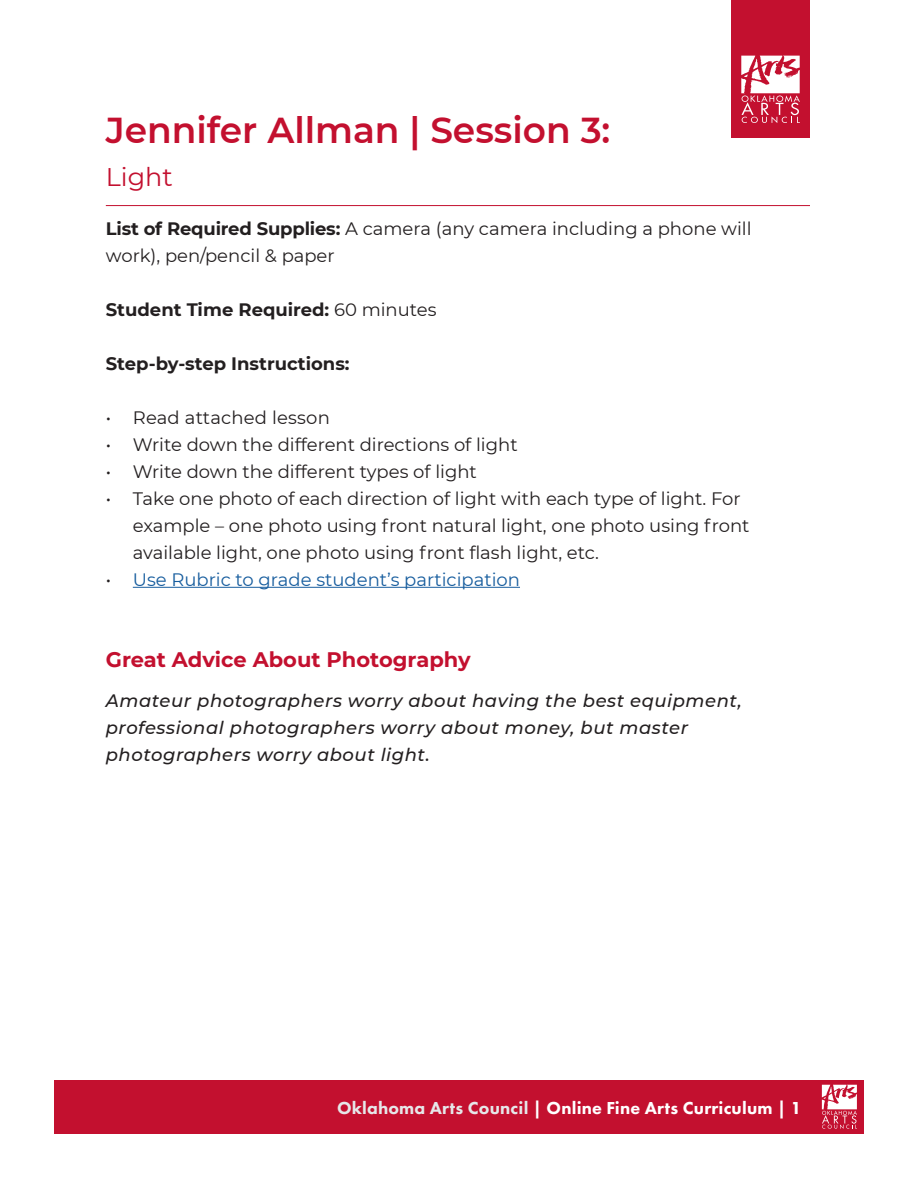
<style>
.page{position:relative;width:918px;height:1188px;background:#fff}
.page>*{position:absolute;margin:0;border:0;box-sizing:border-box;transform-origin:0 0}
.activities{font:600 36px "Montserrat";color:#c3102f}
.activities-2{font:25.5px "Montserrat";color:#c3102f}
.activities-3{font:700 21px "Montserrat";color:#c3102f}
.activities-4{font:18px/27px "Montserrat";color:#231f20}
.activities-5{font:italic 500 18px/27px "Montserrat";letter-spacing:.03em;color:#231f20}
.activities-6{font:700 18px "Montserrat";color:#231f20}
.t1{font:800 18px "Futura PT";letter-spacing:.01em;color:#fff}
.t2{font:18px "Montserrat";color:#175d9e}
.s1{font-weight:700}
.s2{font-weight:400}
.s3{color:#231f20}
.s4{color:#e6e7e9}
</style>
<div class="page">
<div style="left:54px;top:1080px;width:810px;height:54px;background:#c3102f"></div>
<svg style="left:822px;top:1085px;width:35px;height:44px"></svg>
<hr style="left:133px;top:587px;width:387px;height:1px;background:#175d9e">
<hr style="left:106px;top:205px;width:704px;height:1px;background:#c3102f">
<div style="left:731px;top:0;width:79px;height:138px;background:#c3102f"></div>
<svg style="left:741px;top:56px;width:59px;height:67px"></svg>
<p class="activities" style="left:106px;top:105px;width:506px">Jennifer Allman | Session 3:</p>
<p class="activities-2" style="left:106px;top:160px;width:68px">Light</p>
<p class="activities-4" style="left:106px;top:214px;width:647px"><span class="s1">List of Required Supplies:</span> A camera (any camera including a phone will work), pen/pencil &amp; paper</p>
<p class="activities-6" style="left:106px;top:297px;width:332px">Student Time Required: <span class="s2">60 minutes</span></p>
<p class="activities-6" style="left:106px;top:351px;width:245px">Step-by-step Instructions:</p>
<p class="activities-4" style="left:106px;top:403px;width:226px">• Read attached lesson</p>
<p class="activities-4" style="left:106px;top:430px;width:413px">• Write down the different directions of light</p>
<p class="activities-4" style="left:106px;top:457px;width:373px">• Write down the different types of light</p>
<p class="activities-4" style="left:133px;top:484px;width:618px;text-indent:-27px">• Take one photo of each direction of light with each type of light. For example – one photo using front natural light, one photo using front available light, one photo using front flash light, etc.</p>
<p class="t2" style="left:106px;top:567px;width:416px"><span class="s3">•</span> Use Rubric to grade student’s participation</p>
<p class="activities-3" style="left:106px;top:644px;width:366px">Great Advice About Photography</p>
<p class="activities-5" style="left:106px;top:687px;width:638px">Amateur photographers worry about having the best equipment, professional photographers worry about money, but master photographers worry about light.</p>
<p class="t1" style="left:337px;top:1097px;width:466px"><span class="s4">Oklahoma Arts Council</span> | Online Fine Arts Curriculum | 1</p>
</div>
